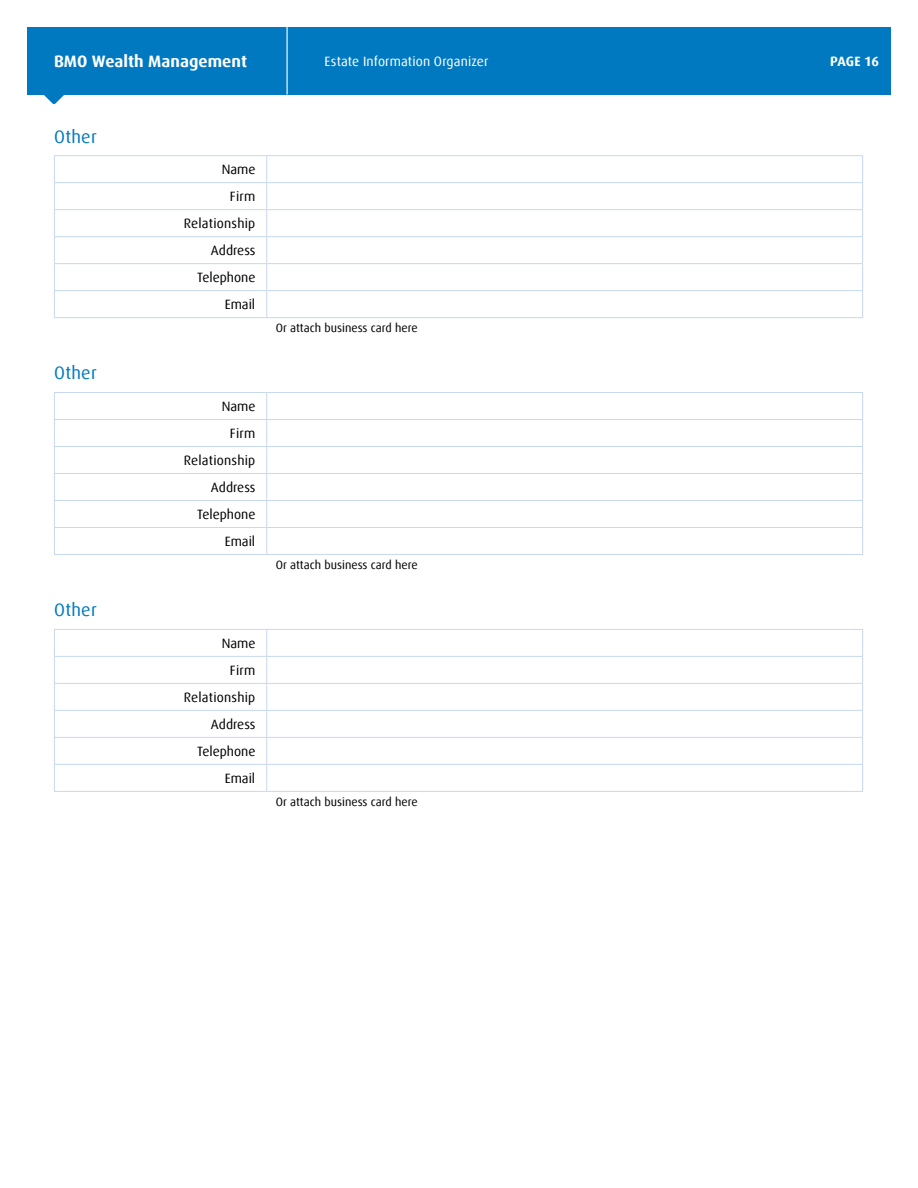
<style>
.page{position:relative;width:918px;height:1188px;background:#fff}
.page>*{position:absolute;margin:0;border:0;box-sizing:border-box;transform-origin:0 0}
.t1{font:18px "Dax Offc Pro";letter-spacing:.015em;color:#0079c1}
.t2{font:700 16.5px "Dax Offc Pro";color:#fff}
.t3{font:13.5px/27px "Dax Offc Pro";color:#000;text-align:right}
.t4{font:13.5px "Dax Offc Pro";letter-spacing:.01em;color:#fff}
.t5{font:700 13.5px "Dax Offc Pro";letter-spacing:-.015em;color:#fff}
.t6{font:12px "Dax Offc Pro";color:#000}
</style>
<div class="page">
<div style="left:27px;top:27px;width:864px;height:67px;background:#0079c1"></div>
<svg style="left:43px;top:94px;width:22px;height:10px"></svg>
<hr style="left:287px;top:27px;width:1px;height:67px;background:#fff">
<hr style="left:54px;top:155px;width:213px;height:1px;background:#c7d8ef">
<hr style="left:267px;top:155px;width:596px;height:1px;background:#c7d8ef">
<hr style="left:54px;top:182px;width:213px;height:1px;background:#c7d8ef">
<hr style="left:267px;top:182px;width:596px;height:1px;background:#c7d8ef">
<hr style="left:54px;top:209px;width:213px;height:1px;background:#c7d8ef">
<hr style="left:267px;top:209px;width:596px;height:1px;background:#c7d8ef">
<hr style="left:54px;top:236px;width:213px;height:1px;background:#c7d8ef">
<hr style="left:267px;top:236px;width:596px;height:1px;background:#c7d8ef">
<hr style="left:54px;top:263px;width:213px;height:1px;background:#c7d8ef">
<hr style="left:267px;top:263px;width:596px;height:1px;background:#c7d8ef">
<hr style="left:54px;top:290px;width:213px;height:1px;background:#c7d8ef">
<svg style="left:54px;top:156px;width:1px;height:161px"></svg>
<hr style="left:267px;top:290px;width:596px;height:1px;background:#c7d8ef">
<svg style="left:266px;top:156px;width:1px;height:161px"></svg>
<svg style="left:862px;top:156px;width:1px;height:161px"></svg>
<hr style="left:54px;top:317px;width:213px;height:1px;background:#c7d8ef">
<hr style="left:267px;top:317px;width:596px;height:1px;background:#c7d8ef">
<hr style="left:54px;top:392px;width:213px;height:1px;background:#c7d8ef">
<hr style="left:267px;top:392px;width:596px;height:1px;background:#c7d8ef">
<hr style="left:54px;top:419px;width:213px;height:1px;background:#c7d8ef">
<hr style="left:267px;top:419px;width:596px;height:1px;background:#c7d8ef">
<hr style="left:54px;top:446px;width:213px;height:1px;background:#c7d8ef">
<hr style="left:267px;top:446px;width:596px;height:1px;background:#c7d8ef">
<hr style="left:54px;top:473px;width:213px;height:1px;background:#c7d8ef">
<hr style="left:267px;top:473px;width:596px;height:1px;background:#c7d8ef">
<hr style="left:54px;top:500px;width:213px;height:1px;background:#c7d8ef">
<hr style="left:267px;top:500px;width:596px;height:1px;background:#c7d8ef">
<hr style="left:54px;top:527px;width:213px;height:1px;background:#c7d8ef">
<svg style="left:54px;top:393px;width:1px;height:161px"></svg>
<hr style="left:267px;top:527px;width:596px;height:1px;background:#c7d8ef">
<svg style="left:266px;top:393px;width:1px;height:161px"></svg>
<svg style="left:862px;top:393px;width:1px;height:161px"></svg>
<hr style="left:54px;top:554px;width:213px;height:1px;background:#c7d8ef">
<hr style="left:267px;top:554px;width:596px;height:1px;background:#c7d8ef">
<hr style="left:54px;top:629px;width:213px;height:1px;background:#c7d8ef">
<hr style="left:267px;top:629px;width:596px;height:1px;background:#c7d8ef">
<hr style="left:54px;top:656px;width:213px;height:1px;background:#c7d8ef">
<hr style="left:267px;top:656px;width:596px;height:1px;background:#c7d8ef">
<hr style="left:54px;top:683px;width:213px;height:1px;background:#c7d8ef">
<hr style="left:267px;top:683px;width:596px;height:1px;background:#c7d8ef">
<hr style="left:54px;top:710px;width:213px;height:1px;background:#c7d8ef">
<hr style="left:267px;top:710px;width:596px;height:1px;background:#c7d8ef">
<hr style="left:54px;top:737px;width:213px;height:1px;background:#c7d8ef">
<hr style="left:267px;top:737px;width:596px;height:1px;background:#c7d8ef">
<hr style="left:54px;top:764px;width:213px;height:1px;background:#c7d8ef">
<svg style="left:54px;top:630px;width:1px;height:161px"></svg>
<hr style="left:267px;top:764px;width:596px;height:1px;background:#c7d8ef">
<svg style="left:266px;top:630px;width:1px;height:161px"></svg>
<svg style="left:862px;top:630px;width:1px;height:161px"></svg>
<hr style="left:54px;top:791px;width:213px;height:1px;background:#c7d8ef">
<hr style="left:267px;top:791px;width:596px;height:1px;background:#c7d8ef">
<p class="t2" style="left:54px;top:51px;width:195px">BMO Wealth Management</p>
<p class="t4" style="left:325px;top:53px;width:165px">Estate Information Organizer</p>
<p class="t5" style="left:830px;top:53px;width:50px">PAGE 16</p>
<h1 class="t1" style="left:54px;top:125px;width:44px">Other</h1>
<h1 class="t1" style="left:54px;top:362px;width:44px">Other</h1>
<h1 class="t1" style="left:54px;top:598px;width:44px">Other</h1>
<p class="t3" style="left:184px;top:156px;width:73px">Name<br>Firm<br>Relationship<br>Address<br>Telephone<br>Email</p>
<p class="t6" style="left:276px;top:320px;width:143px">Or attach business card here</p>
<p class="t3" style="left:184px;top:393px;width:73px">Name<br>Firm<br>Relationship<br>Address<br>Telephone<br>Email</p>
<p class="t6" style="left:276px;top:557px;width:143px">Or attach business card here</p>
<p class="t3" style="left:184px;top:630px;width:73px">Name<br>Firm<br>Relationship<br>Address<br>Telephone<br>Email</p>
<p class="t6" style="left:276px;top:794px;width:143px">Or attach business card here</p>
</div>
